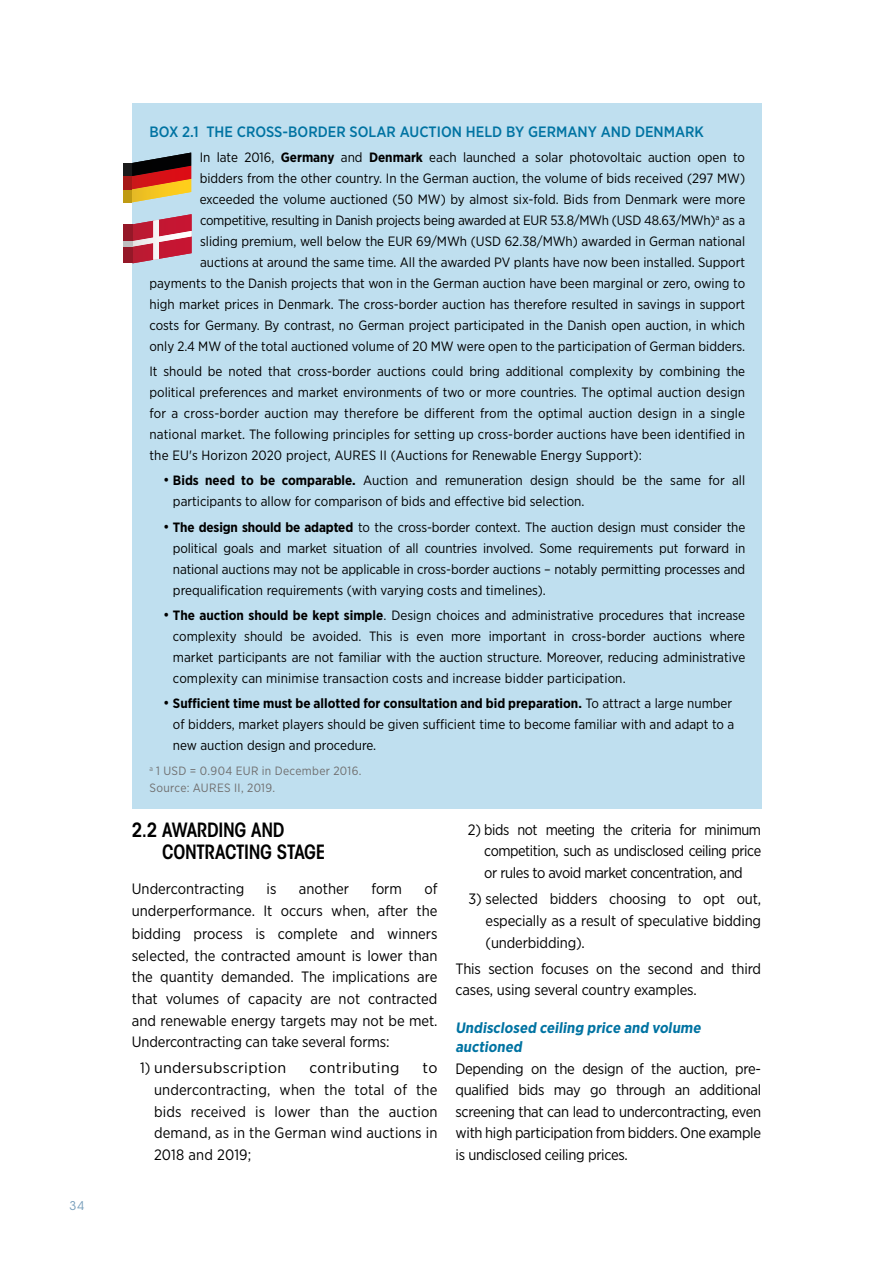
<style>
.page{position:relative;width:893px;height:1263px;background:#fff}
.page>*{position:absolute;margin:0;border:0;box-sizing:border-box;transform-origin:0 0}
.t1{font:600 condensed 19.5px/22px "ITC Avant Garde Std";letter-spacing:-.02em;color:#000}
.t2{font:15px/21.9px "Gotham Narrow";letter-spacing:-.01em;color:#000;text-align:justify}
.t3{font:15px/21.6px "Gotham Narrow";letter-spacing:-.01em;color:#000;text-align:justify;scale:1.09 1}
.t4{font:500 15px "Gotham Narrow";color:#0073a2}
.t5{font:700 15px/18.9px "Gotham Narrow";color:#0073a2}
.t6{font:15px "Gotham Narrow";letter-spacing:.02em;color:#000}
.t7{font:15px "Gotham Narrow";letter-spacing:.02em;color:#000;scale:1.09 1}
.t8{font:13.5px/21px "Gotham Narrow";color:#000;text-align:justify}
.t9{font:12px/16.5px "Gotham Narrow";letter-spacing:.025em;color:#706f6f}
.t10{font:12px "ITC Avant Garde Std";color:#769dba}
.s1{font-weight:700}
.s2{font-size:15px}
</style>
<div class="page">
<div style="left:132px;top:103px;width:630px;height:58px;background:#bfdfef"></div>
<div style="left:132px;top:130px;width:630px;height:245px;background:#bfdfef"></div>
<div style="left:132px;top:344px;width:630px;height:140px;background:#bfdfef"></div>
<div style="left:132px;top:452px;width:630px;height:78px;background:#bfdfef"></div>
<div style="left:132px;top:498px;width:630px;height:121px;background:#bfdfef"></div>
<div style="left:132px;top:587px;width:630px;height:120px;background:#bfdfef"></div>
<div style="left:132px;top:675px;width:630px;height:99px;background:#bfdfef"></div>
<div style="left:132px;top:752px;width:630px;height:56px;background:#bfdfef"></div>
<svg style="left:132px;top:153px;width:59px;height:49px"></svg>
<div style="left:123px;top:189px;width:9px;height:13px;background:#bf9a13"></div>
<div style="left:123px;top:163px;width:9px;height:13px;background:#1b1b1b"></div>
<div style="left:123px;top:176px;width:9px;height:13px;background:#a61916"></div>
<svg style="left:133px;top:214px;width:59px;height:49px"></svg>
<div style="left:124px;top:224px;width:9px;height:17px;background:#951828"></div>
<div style="left:124px;top:247px;width:9px;height:16px;background:#951828"></div>
<div style="left:124px;top:241px;width:9px;height:6px;background:#bebebf"></div>
<p class="t10" style="left:69px;top:1198px;width:17px">34</p>
<p class="t4" style="left:149px;top:122px;width:556px">BOX 2.1 THE CROSS-BORDER SOLAR AUCTION HELD BY GERMANY AND DENMARK</p>
<p class="t8" style="left:149px;top:146px;width:597px;text-align:right">In late 2016, <span class="s1">Germany</span> and <span class="s1">Denmark</span> each launched a solar photovoltaic auction open to<br>bidders from the other country. In the German auction, the volume of bids received (297 MW) exceeded the volume auctioned (50 MW) by almost six-fold. Bids from Denmark were more competitive, resulting in Danish projects being awarded at EUR 53.8/MWh (USD 48.63/MWh)<sup>a</sup> as a<br>sliding premium, well below the EUR 69/MWh (USD 62.38/MWh) awarded in German national auctions at around the same time. All the awarded PV plants have now been installed. Support payments to the Danish projects that won in the German auction have been marginal or zero, owing to high market prices in Denmark. The cross-border auction has therefore resulted in savings in support costs for Germany. By contrast, no German project participated in the Danish open auction, in which only 2.4 MW of the total auctioned volume of 20 MW were open to the participation of German bidders.</p>
<p class="t8" style="left:149px;top:361px;width:597px">It should be noted that cross-border auctions could bring additional complexity by combining the political preferences and market environments of two or more countries. The optimal auction design for a cross-border auction may therefore be different from the optimal auction design in a single national market. The following principles for setting up cross-border auctions have been identified in the EU's Horizon 2020 project, AURES II (Auctions for Renewable Energy Support):</p>
<p class="t8" style="left:173px;top:470px;width:574px;text-indent:-10px"><span class="s2">•</span> <span class="s1">Bids need to be comparable.</span> Auction and remuneration design should be the same for all participants to allow for comparison of bids and effective bid selection.</p>
<p class="t8" style="left:173px;top:516px;width:574px;text-indent:-10px"><span class="s2">•</span> <span class="s1">The design should be adapted</span> to the cross-border context. The auction design must consider the political goals and market situation of all countries involved. Some requirements put forward in national auctions may not be applicable in cross-border auctions – notably permitting processes and prequalification requirements (with varying costs and timelines).</p>
<p class="t8" style="left:173px;top:604px;width:574px;text-indent:-10px"><span class="s2">•</span> <span class="s1">The auction should be kept simple</span>. Design choices and administrative procedures that increase complexity should be avoided. This is even more important in cross-border auctions where market participants are not familiar with the auction structure. Moreover, reducing administrative complexity can minimise transaction costs and increase bidder participation.</p>
<p class="t8" style="left:173px;top:693px;width:563px;text-align:left;text-indent:-10px"><span class="s2">•</span> <span class="s1">Sufficient time must be allotted for consultation and bid preparation.</span> To attract a large number of bidders, market players should be given sufficient time to become familiar with and adapt to a new auction design and procedure.</p>
<p class="t9" style="left:149px;top:763px;width:214px"><sup>a</sup> 1 USD = 0.904 EUR in December 2016.<br>Source: AURES II, 2019.</p>
<h1 class="t1" style="left:162px;top:819px;width:165px;text-indent:-30px">2.2 AWARDING AND<br>CONTRACTING STAGE</h1>
<p class="t2" style="left:132px;top:878px;width:114px">Undercontracting</p>
<p class="t2" style="left:267px;top:878px;width:11px">is</p>
<p class="t2" style="left:299px;top:878px;width:52px">another</p>
<p class="t2" style="left:371px;top:878px;width:32px">form</p>
<p class="t2" style="left:132px;top:878px;width:307px;text-indent:293px">of underperformance. It occurs when, after the bidding process is complete and winners selected, the contracted amount is lower than the quantity demanded. The implications are that volumes of capacity are not contracted and renewable energy targets may not be met.<br>Undercontracting can take several forms:</p>
<p class="t6" style="left:140px;top:1058px;width:148px">1) undersubscription</p>
<p class="t7" style="left:310px;top:1058px;width:84px">contributing</p>
<p class="t3" style="left:154px;top:1057px;width:262px;text-indent:269px">to undercontracting, when the total of the bids received is lower than the auction demand, as in the German wind auctions in 2018 and 2019;</p>
<p class="t2" style="left:484px;top:818px;width:278px;line-height:21.5px;text-indent:-17px">2) bids not meeting the criteria for minimum competition, such as undisclosed ceiling price or rules to avoid market concentration, and</p>
<p class="t2" style="left:485px;top:887px;width:277px;text-indent:-17px">3) selected bidders choosing to opt out, especially as a result of speculative bidding (underbidding).</p>
<p class="t2" style="left:455px;top:957px;width:307px">This section focuses on the second and third cases, using several country examples.</p>
<p class="t5" style="left:455px;top:1018px;width:249px">Undisclosed ceiling price and volume auctioned</p>
<p class="t2" style="left:455px;top:1057px;width:307px">Depending on the design of the auction, pre&shy;qualified bids may go through an additional screening that can lead to undercontracting, even with high participation from bidders. One example is undisclosed ceiling prices.</p>
</div>
